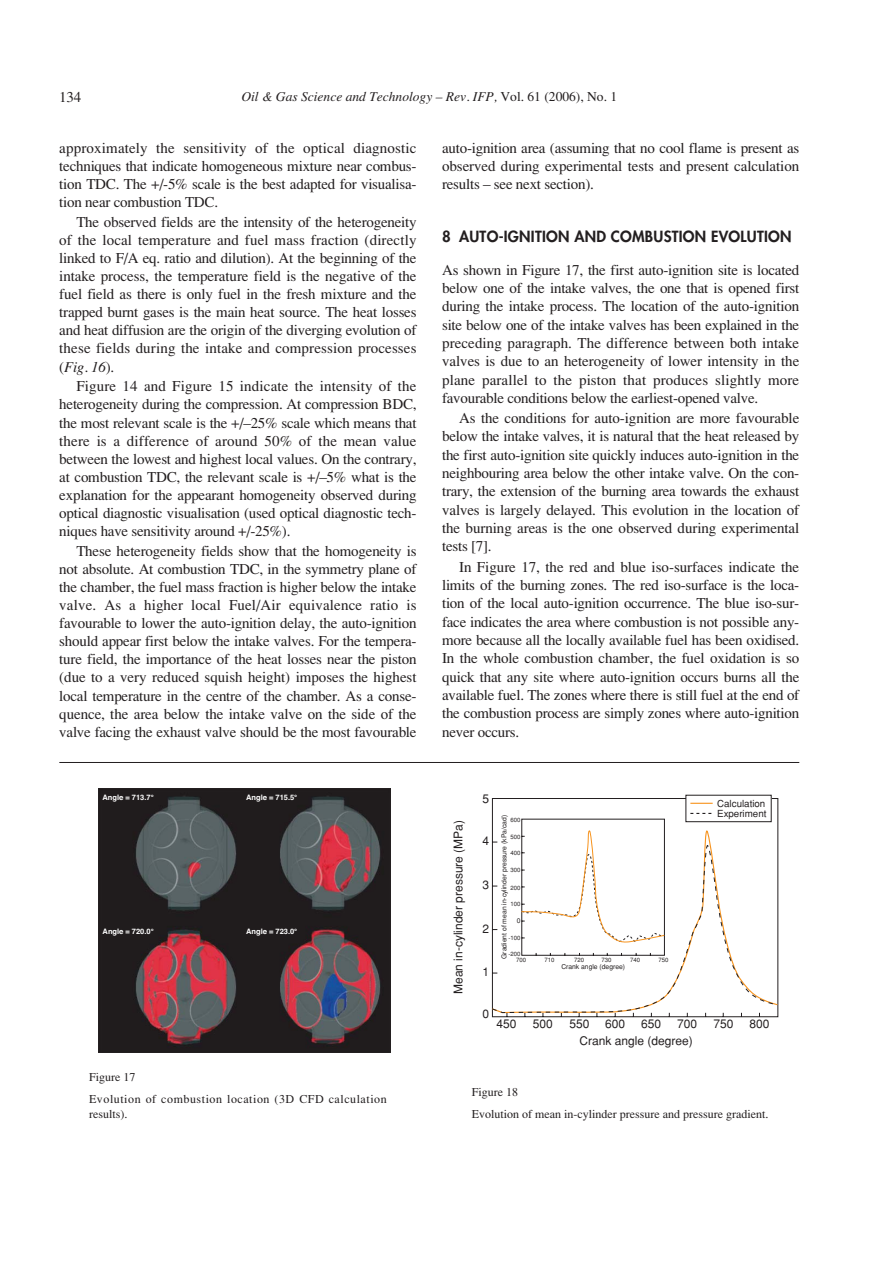
<style>
.page{position:relative;width:893px;height:1263px;background:#fff}
.page>*{position:absolute;margin:0;border:0;box-sizing:border-box;transform-origin:0 0}
.t1{font:15px/18.1px "Times";letter-spacing:-.015em;color:#231f20;text-align:justify}
.t2{font:800 15px "Futura";letter-spacing:.015em;color:#231f20}
.t3{font:italic 13.5px "Times";color:#231f20}
.t4{font:12px "Helvetica";color:#231f20}
.t5{font:12px/21.5px "Times";color:#231f20}
.t6{font:12px/21.5px "Times";letter-spacing:.045em;color:#231f20}
.t7{font:9.75px/10.2px "Helvetica";color:#231f20}
.t8{font:700 7.5px "Helvetica";color:#fff}
.t9{font:6.75px "Helvetica";color:#231f20}
.t10{font:6px/6.1px "Helvetica";color:#231f20}
.s1{font-style:normal}
.s2{font-style:italic}
</style>
<div class="page">
<img style="left:98px;top:788px;width:292px;height:265px">
<svg style="left:492px;top:798px;width:286px;height:220px"></svg>
<svg style="left:491px;top:830px;width:288px;height:184px"></svg>
<svg style="left:491px;top:844px;width:287px;height:170px"></svg>
<svg style="left:521px;top:818px;width:144px;height:138px"></svg>
<div style="left:686px;top:795px;width:85px;height:27px;background:#fff"></div>
<div style="left:685px;top:795px;width:86px;height:27px;border:1px solid #231f20"></div>
<svg style="left:690px;top:803px;width:23px;height:1px"></svg>
<svg style="left:690px;top:813px;width:22px;height:1px"></svg>
<hr style="left:59px;top:762px;width:740px;height:1px;background:#231f20">
<p class="t1" style="left:59px;top:89px;width:24px">134</p>
<p class="t3" style="left:241px;top:91px;width:377px">Oil &amp; Gas Science and Technology – Rev. IFP, <span class="s1">Vol. 61 (2006), No. 1</span></p>
<p class="t1" style="left:59px;top:140px;width:359px">approximately the sensitivity of the optical diagnostic techniques that indicate homogeneous mixture near combus&shy;tion TDC. The +/-5% scale is the best adapted for visualisa&shy;tion near combustion TDC.</p>
<p class="t1" style="left:59px;top:214px;width:359px;text-indent:17px">The observed fields are the intensity of the heterogeneity of the local temperature and fuel mass fraction (directly linked to F/A eq. ratio and dilution). At the beginning of the intake process, the temperature field is the negative of the fuel field as there is only fuel in the fresh mixture and the trapped burnt gases is the main heat source. The heat losses and heat diffusion are the origin of the diverging evolution of these fields during the intake and compression processes (<span class="s2">Fig. 16</span>).</p>
<p class="t1" style="left:59px;top:379px;width:359px;text-indent:17px">Figure 14 and Figure 15 indicate the intensity of the heterogeneity during the compression. At compression BDC, the most relevant scale is the +/–25% scale which means that there is a difference of around 50% of the mean value between the lowest and highest local values. On the contrary, at combustion TDC, the relevant scale is +/–5% what is the explanation for the appearant homogeneity observed during optical diagnostic visualisation (used optical diagnostic tech&shy;niques have sensitivity around +/-25%).</p>
<p class="t1" style="left:59px;top:543px;width:359px;text-indent:17px">These heterogeneity fields show that the homogeneity is not absolute. At combustion TDC, in the symmetry plane of the chamber, the fuel mass fraction is higher below the intake valve. As a higher local Fuel/Air equivalence ratio is favourable to lower the auto-ignition delay, the auto-ignition should appear first below the intake valves. For the tempera&shy;ture field, the importance of the heat losses near the piston (due to a very reduced squish height) imposes the highest local temperature in the centre of the chamber. As a conse&shy;quence, the area below the intake valve on the side of the valve facing the exhaust valve should be the most favourable</p>
<p class="t1" style="left:442px;top:140px;width:359px">auto-ignition area (assuming that no cool flame is present as observed during experimental tests and present calculation results – see next section).</p>
<p class="t2" style="left:442px;top:229px;width:351px">8 AUTO-IGNITION AND COMBUSTION EVOLUTION</p>
<p class="t1" style="left:442px;top:262px;width:359px">As shown in Figure 17, the first auto-ignition site is located below one of the intake valves, the one that is opened first during the intake process. The location of the auto-ignition site below one of the intake valves has been explained in the preceding paragraph. The difference between both intake valves is due to an heterogeneity of lower intensity in the plane parallel to the piston that produces slightly more favourable conditions below the earliest-opened valve.</p>
<p class="t1" style="left:442px;top:410px;width:359px;text-indent:17px">As the conditions for auto-ignition are more favourable below the intake valves, it is natural that the heat released by the first auto-ignition site quickly induces auto-ignition in the neighbouring area below the other intake valve. On the con&shy;trary, the extension of the burning area towards the exhaust valves is largely delayed. This evolution in the location of the burning areas is the one observed during experimental tests [7].</p>
<p class="t1" style="left:442px;top:559px;width:359px;text-indent:17px">In Figure 17, the red and blue iso-surfaces indicate the limits of the burning zones. The red iso-surface is the loca&shy;tion of the local auto-ignition occurrence. The blue iso-sur&shy;face indicates the area where combustion is not possible any&shy;more because all the locally available fuel has been oxidised.<br>In the whole combustion chamber, the fuel oxidation is so quick that any site where auto-ignition occurs burns all the available fuel. The zones where there is still fuel at the end of the combustion process are simply zones where auto-ignition never occurs.</p>
<p class="t8" style="left:103px;top:795px;width:53px">Angle = 713.7°</p>
<p class="t8" style="left:246px;top:795px;width:53px">Angle = 715.5°</p>
<p class="t8" style="left:103px;top:928px;width:53px">Angle = 720.0°</p>
<p class="t8" style="left:246px;top:928px;width:53px">Angle = 723.0°</p>
<p class="t6" style="left:89px;top:1068px;width:299px">Figure 17<br>Evolution of combustion location (3D CFD calculation</p>
<p class="t5" style="left:89px;top:1104px;width:40px">results).</p>
<p class="t4" style="left:454px;top:994px;width:176px;rotate:-90deg">Mean in-cylinder pressure (MPa)</p>
<p class="t4" style="left:483px;top:795px;width:8px">5</p>
<p class="t4" style="left:483px;top:836px;width:8px">4</p>
<p class="t4" style="left:483px;top:880px;width:8px">3</p>
<p class="t4" style="left:483px;top:925px;width:8px">2</p>
<p class="t4" style="left:483px;top:968px;width:8px">1</p>
<p class="t9" style="left:501px;top:959px;width:145px;rotate:-90deg">Gradient of mean in-cylinder pressure (kPa/cad)</p>
<p class="t10" style="left:511px;top:817px;width:12px">600</p>
<p class="t10" style="left:511px;top:834px;width:12px">500</p>
<p class="t10" style="left:511px;top:850px;width:12px">400</p>
<p class="t10" style="left:511px;top:867px;width:12px">300</p>
<p class="t10" style="left:511px;top:885px;width:12px">200</p>
<p class="t10" style="left:511px;top:901px;width:12px">100</p>
<p class="t9" style="left:517px;top:918px;width:5px">0</p>
<p class="t10" style="left:509px;top:935px;width:14px">-100</p>
<p class="t10" style="left:516px;top:951px;width:12px;text-indent:-8px">-200<br>700</p>
<p class="t10" style="left:545px;top:957px;width:12px">710</p>
<p class="t10" style="left:574px;top:957px;width:12px">720</p>
<p class="t10" style="left:602px;top:957px;width:12px">730</p>
<p class="t10" style="left:630px;top:957px;width:12px">740</p>
<p class="t10" style="left:658px;top:957px;width:12px">750</p>
<p class="t9" style="left:561px;top:964px;width:65px">Crank angle (degree)</p>
<p class="t7" style="left:717px;top:799px;width:51px">Calculation<br>Experiment</p>
<p class="t4" style="left:483px;top:1009px;width:8px">0</p>
<p class="t4" style="left:497px;top:1020px;width:22px">450</p>
<p class="t4" style="left:533px;top:1020px;width:22px">500</p>
<p class="t4" style="left:569px;top:1020px;width:22px">550</p>
<p class="t4" style="left:605px;top:1020px;width:22px">600</p>
<p class="t4" style="left:641px;top:1020px;width:22px">650</p>
<p class="t4" style="left:677px;top:1020px;width:22px">700</p>
<p class="t4" style="left:713px;top:1020px;width:22px">750</p>
<p class="t4" style="left:749px;top:1020px;width:22px">800</p>
<p class="t4" style="left:579px;top:1036px;width:115px">Crank angle (degree)</p>
<p class="t5" style="left:472px;top:1083px;width:298px">Figure 18<br>Evolution of mean in-cylinder pressure and pressure gradient.</p>
</div>
